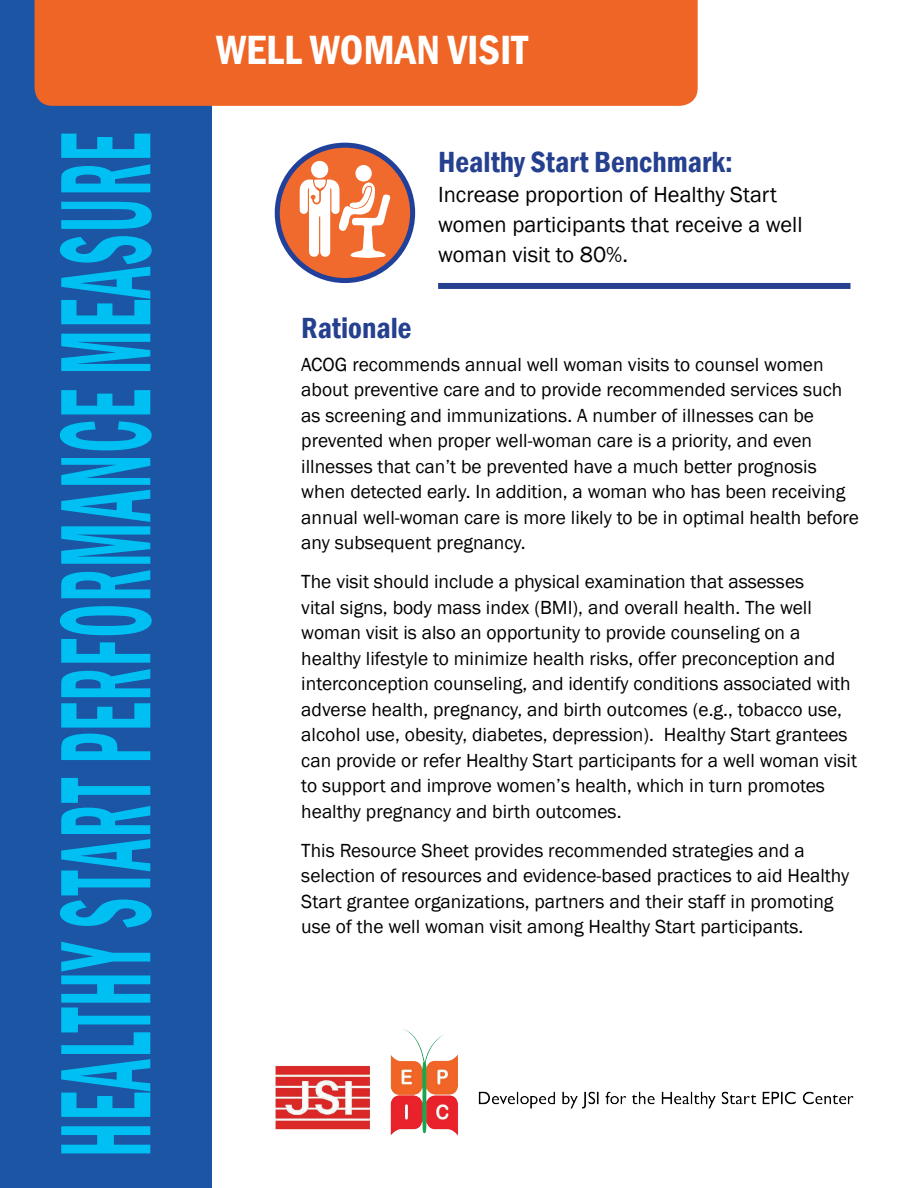
<style>
.page{position:relative;width:918px;height:1188px;background:#fff}
.page>*{position:absolute;margin:0;border:0;box-sizing:border-box;transform-origin:0 0}
.t1{font:600 condensed 42px "Franklin Gothic";color:#fff}
.headings{font:600 condensed 30px "Franklin Gothic";color:#25408f}
.body{font:22.5px/30px "Franklin Gothic";color:#000}
.body-2{font:19.5px/25.5px "Franklin Gothic";color:#000}
</style>
<div class="page">
<div style="left:0;top:0;width:212px;height:1188px;background:#1b55a4"></div>
<div style="left:438px;top:283px;width:412px;height:6px;background:#25408f"></div>
<div style="left:35px;top:0;width:663px;height:106px;background:#ef6525"></div>
<svg style="left:60px;top:134px;width:92px;height:1019px"></svg>
<img style="left:275px;top:1030px;width:579px;height:105px">
<svg style="left:277px;top:145px;width:136px;height:136px;background:#d5653a"></svg>
<div style="left:275px;top:143px;width:140px;height:140px;border:5px solid #21409a;border-radius:50%"></div>
<div style="left:311px;top:161px;width:17px;height:17px;background:#fff;border-radius:50%"></div>
<div style="left:355px;top:165px;width:17px;height:17px;background:#fff;border-radius:50%"></div>
<svg style="left:300px;top:178px;width:91px;height:80px"></svg>
<p class="t1" style="left:216px;top:22px;width:313px">WELL WOMAN VISIT</p>
<p class="headings" style="left:438px;top:142px;width:296px">Healthy Start Benchmark:</p>
<p class="body" style="left:438px;top:180px;width:366px">Increase proportion of Healthy Start women participants that receive a well woman visit to 80%.</p>
<p class="headings" style="left:301px;top:308px;width:112px">Rationale</p>
<p class="body-2" style="left:301px;top:352px;width:559px">ACOG recommends annual well woman visits to counsel women about preventive care and to provide recommended services such as screening and immunizations. A number of illnesses can be prevented when proper well-woman care is a priority, and even illnesses that can’t be prevented have a much better prognosis when detected early. In addition, a woman who has been receiving annual well-woman care is more likely to be in optimal health before any subsequent pregnancy.</p>
<p class="body-2" style="left:301px;top:569px;width:557px">The visit should include a physical examination that assesses<br>vital signs, body mass index (BMI), and overall health. The well woman visit is also an opportunity to provide counseling on a healthy lifestyle to minimize health risks, offer preconception and interconception counseling, and identify conditions associated with adverse health, pregnancy, and birth outcomes (e.g., tobacco use, alcohol use, obesity, diabetes, depression). Healthy Start grantees can provide or refer Healthy Start participants for a well woman visit to support and improve women’s health, which in turn promotes healthy pregnancy and birth outcomes.</p>
<p class="body-2" style="left:301px;top:838px;width:549px">This Resource Sheet provides recommended strategies and a selection of resources and evidence-based practices to aid Healthy Start grantee organizations, partners and their staff in promoting use of the well woman visit among Healthy Start participants.</p>
</div>
